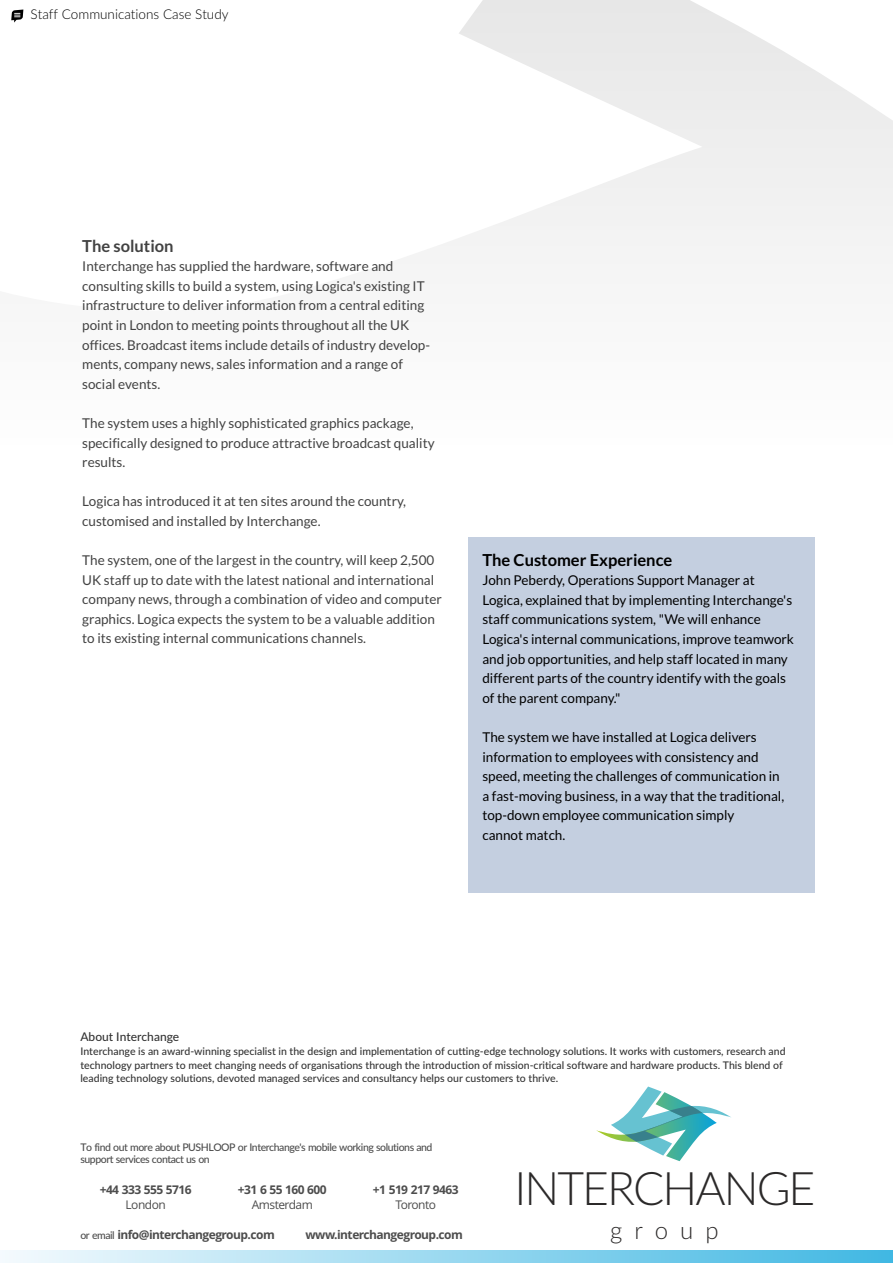
<style>
.page{position:relative;width:893px;height:1263px;background:#fff}
.page>*{position:absolute;margin:0;border:0;box-sizing:border-box;transform-origin:0 0}
.t1{font:300 46.2px "Lato";letter-spacing:-.04em;color:#2b2929}
.t2{font:300 24px "Lato";letter-spacing:.5em;color:#2b2929}
.t3{font:700 16.5px "Lato";color:#000}
.t4{font:700 16.5px "Lato";color:#424242}
.t5{font:13.5px/19.6px "Lato";color:#424242}
.t6{font:13.5px/19.6px "Lato";color:#000}
.t7{font:300 13.5px "Lato";color:#000}
.t8{font:700 12px "Open Sans";letter-spacing:-.045em;color:#4d4d4d}
.t9{font:12px "Open Sans";letter-spacing:-.045em;color:#4d4d4d}
.t10{font:500 12px "Lato";color:#333}
.t11{font:500 10.5px/13.6px "Lato";color:#333}
.t12{font:500 10.5px/12px "Lato";letter-spacing:-.045em;color:#4d4d4d}
.s1{font-family:"Lato";font-weight:500;font-size:10.5px}
</style>
<div class="page">
<div style="left:0;top:0;width:893px;height:445px;background:#fafafa"></div>
<svg style="left:19px;top:0;width:874px;height:188px"></svg>
<svg style="left:2px;top:1250px;width:891px;height:13px;background:#9ad8f0"></svg>
<div style="left:468px;top:538px;width:346px;height:355px;background:#c4cfe0"></div>
<svg style="left:11px;top:10px;width:12px;height:13px"></svg>
<svg style="left:596px;top:1086px;width:135px;height:75px"></svg>
<p class="t7" style="left:31px;top:8px;width:200px">Staff Communications Case Study</p>
<p class="t4" style="left:82px;top:238px;width:93px">The solution</p>
<p class="t5" style="left:82px;top:257px;width:349px">Interchange has supplied the hardware, software and consulting skills to build a system, using Logica's existing IT infrastructure to deliver information from a central editing point in London to meeting points throughout all the UK offices. Broadcast items include details of industry develop&shy;ments, company news, sales information and a range of social events.</p>
<p class="t5" style="left:82px;top:414px;width:354px">The system uses a highly sophisticated graphics package, specifically designed to produce attractive broadcast quality results.</p>
<p class="t5" style="left:82px;top:492px;width:325px">Logica has introduced it at ten sites around the country, customised and installed by Interchange.</p>
<p class="t5" style="left:82px;top:551px;width:361px">The system, one of the largest in the country, will keep 2,500<br>UK staff up to date with the latest national and international company news, through a combination of video and computer graphics. Logica expects the system to be a valuable addition to its existing internal communications channels.</p>
<p class="t3" style="left:482px;top:552px;width:191px">The Customer Experience</p>
<p class="t6" style="left:482px;top:571px;width:313px">John Peberdy, Operations Support Manager at Logica, explained that by implementing Interchange's staff communications system, "We will enhance Logica's internal communications, improve teamwork and job opportunities, and help staff located in many different parts of the country identify with the goals of the parent company."</p>
<p class="t6" style="left:482px;top:728px;width:303px">The system we have installed at Logica delivers information to employees with consistency and speed, meeting the challenges of communication in a fast-moving business, in a way that the traditional, top-down employee communication simply<br>cannot match.</p>
<p class="t10" style="left:80px;top:1031px;width:100px">About Interchange</p>
<p class="t11" style="left:80px;top:1045px;width:707px">Interchange is an award-winning specialist in the design and implementation of cutting-edge technology solutions. It works with customers, research and technology partners to meet changing needs of organisations through the introduction of mission-critical software and hardware products. This blend of leading technology solutions, devoted managed services and consultancy helps our customers to thrive.</p>
<p class="t12" style="left:80px;top:1142px;width:354px">To find out more about PUSHLOOP or Interchange's mobile working solutions and support services contact us on</p>
<p class="t8" style="left:100px;top:1185px;width:94px">+44 333 555 5716</p>
<p class="t9" style="left:126px;top:1200px;width:42px">London</p>
<p class="t8" style="left:238px;top:1185px;width:90px">+31 6 55 160 600</p>
<p class="t9" style="left:252px;top:1199px;width:63px">Amsterdam</p>
<p class="t8" style="left:373px;top:1185px;width:87px">+1 519 217 9463</p>
<p class="t9" style="left:395px;top:1200px;width:42px">Toronto</p>
<p class="t8" style="left:80px;top:1230px;width:196px"><span class="s1">or email</span> info@interchangegroup.com</p>
<p class="t8" style="left:305px;top:1230px;width:159px">www.interchangegroup.com</p>
<h1 class="t1" style="left:514px;top:1168px;width:302px">INTERCHANGE</h1>
<h2 class="t2" style="left:610px;top:1219px;width:110px">group</h2>
</div>
